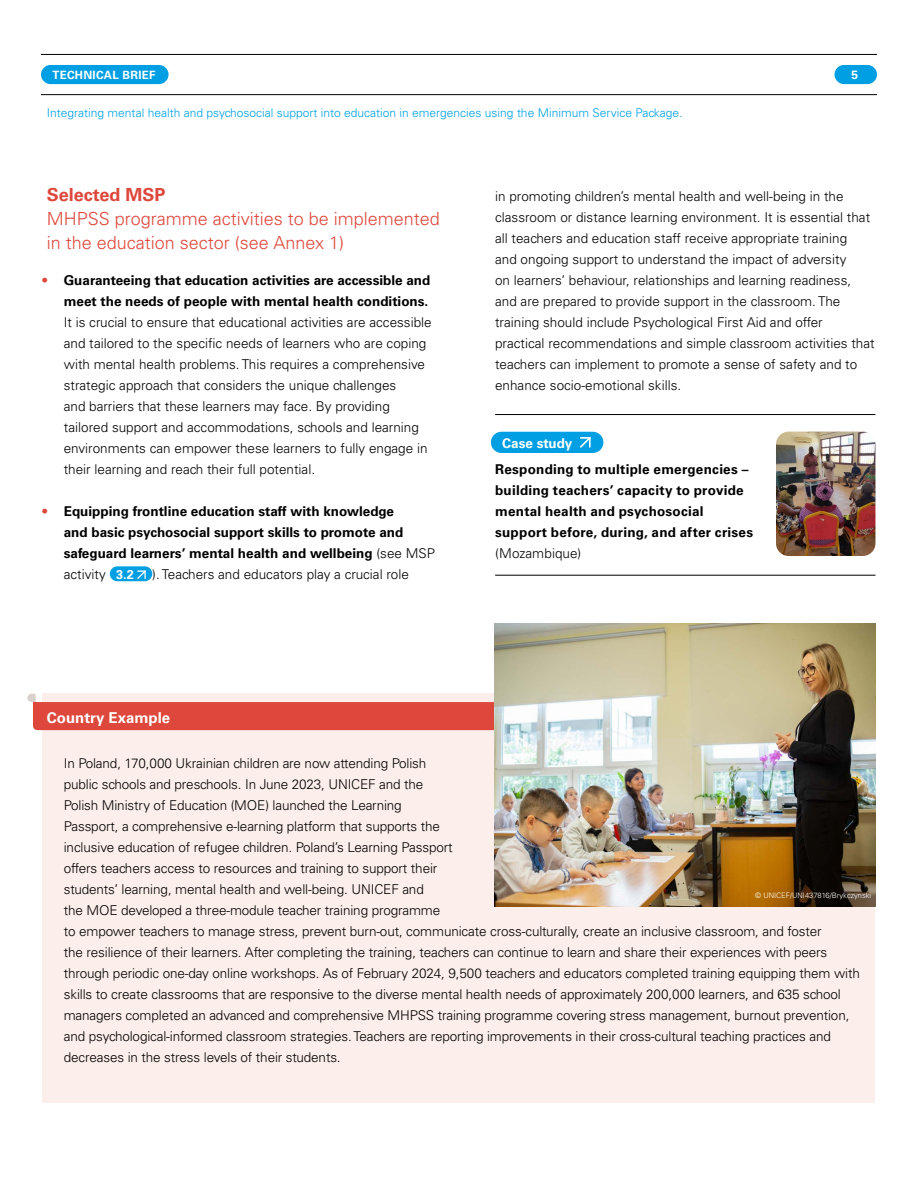
<style>
.page{position:relative;width:918px;height:1188px;background:#fff}
.page>*{position:absolute;margin:0;border:0;box-sizing:border-box;transform-origin:0 0}
.Heading_2{font:300 18px/24px "Univers LT Std";color:#de473b}
.Body_Text{font:700 15px "Univers LT Std";color:#fff}
.Body_Text-2{font:300 13.5px/21px "Univers LT Std";letter-spacing:-.01em;color:#000}
.Body_Text-3{font:700 13.5px/21px "Univers LT Std";color:#000}
.Body_Text-4{font:700 13.5px/21px "Univers LT Std";letter-spacing:.02em;color:#000}
.Body_Text-5{font:700 13.5px "Univers LT Std";color:#fff}
.Body_Text-6{font:700 12.75px "Univers LT Std";color:#fff}
.t1{font:300 12px "Univers LT Std";color:#009fe3}
.t2{font:700 12px "Univers LT Std";color:#fff}
.t3{font:700 11.4px "Univers LT Std";letter-spacing:.025em;color:#fff}
.t4{font:300 7.5px "Univers LT Std";color:#fff}
.s1{font-weight:700}
.s2{font-weight:700;color:#de473b}
.s3{color:#de473b}
.s4{font-weight:300}
</style>
<div class="page">
<hr style="left:41px;top:54px;width:836px;height:1px;background:#000">
<hr style="left:41px;top:94px;width:836px;height:1px;background:#000">
<div style="left:834px;top:65px;width:43px;height:19px;background:#009fe3;border-radius:10px"></div>
<div style="left:41px;top:65px;width:128px;height:19px;background:#009fe3;border-radius:10px"></div>
<div style="left:110px;top:566px;width:42px;height:15px;background:#009fe3;border-radius:7px"></div>
<svg style="left:137px;top:570px;width:9px;height:9px"></svg>
<hr style="left:495px;top:414px;width:380px;height:1px;background:#000">
<hr style="left:495px;top:575px;width:380px;height:1px;background:#000">
<div style="left:491px;top:432px;width:112px;height:21px;background:#009fe3;border-radius:11px"></div>
<svg style="left:580px;top:437px;width:11px;height:11px"></svg>
<div style="left:43px;top:694px;width:832px;height:409px;background:#fcefeb"></div>
<svg style="left:27px;top:694px;width:467px;height:36px"></svg>
<img style="left:494px;top:623px;width:381px;height:283px">
<img style="left:776px;top:432px;width:99px;height:124px">
<p class="t3" style="left:53px;top:68px;width:104px">TECHNICAL BRIEF</p>
<p class="t2" style="left:851px;top:68px;width:8px">5</p>
<p class="t1" style="left:47px;top:105px;width:637px">Integrating mental health and psychosocial support into education in emergencies using the Minimum Service Package.</p>
<p class="Heading_2" style="left:47px;top:183px;width:395px"><span class="s1">Selected MSP<br></span>MHPSS programme activities to be implemented in the education sector (see Annex 1)</p>
<p class="Body_Text-2" style="left:64px;top:270px;width:369px;text-indent:-21px"><span class="s2">•</span> <span class="s1">Guaranteeing that education activities are accessible and meet the needs of people with mental health conditions.<br></span>It is crucial to ensure that educational activities are accessible and tailored to the specific needs of learners who are coping with mental health problems. This requires a comprehensive strategic approach that considers the unique challenges<br>and barriers that these learners may face. By providing tailored support and accommodations, schools and learning environments can empower these learners to fully engage in their learning and reach their full potential.</p>
<p class="Body_Text-3" style="left:64px;top:501px;width:373px;text-indent:-21px"><span class="s3">•</span> Equipping frontline education staff with knowledge<br>and basic psychosocial support skills to promote and safeguard learners’ mental health and wellbeing <span class="s4">(see MSP activity</span></p>
<p class="Body_Text-6" style="left:116px;top:567px;width:19px">3.2</p>
<p class="Body_Text-2" style="left:152px;top:564px;width:258px">). Teachers and educators play a crucial role</p>
<p class="Body_Text" style="left:47px;top:709px;width:125px">Country Example</p>
<p class="Body_Text-2" style="left:495px;top:186px;width:381px">in promoting children’s mental health and well-being in the classroom or distance learning environment. It is essential that all teachers and education staff receive appropriate training<br>and ongoing support to understand the impact of adversity<br>on learners’ behaviour, relationships and learning readiness, and are prepared to provide support in the classroom. The training should include Psychological First Aid and offer practical recommendations and simple classroom activities that teachers can implement to promote a sense of safety and to enhance socio-emotional skills.</p>
<p class="Body_Text-5" style="left:502px;top:435px;width:72px">Case study</p>
<p class="Body_Text-4" style="left:495px;top:459px;width:259px">Responding to multiple emergencies – building teachers’ capacity to provide mental health and psychosocial support before, during, and after crises <span class="s4">(Mozambique)</span></p>
<p class="Body_Text-2" style="left:64px;top:753px;width:798px">In Poland, 170,000 Ukrainian children are now attending Polish<br>public schools and preschools. In June 2023, UNICEF and the<br>Polish Ministry of Education (MOE) launched the Learning<br>Passport, a comprehensive e-learning platform that supports the<br>inclusive education of refugee children. Poland’s Learning Passport<br>offers teachers access to resources and training to support their<br>students’ learning, mental health and well-being. UNICEF and<br>the MOE developed a three-module teacher training programme<br>to empower teachers to manage stress, prevent burn-out, communicate cross-culturally, create an inclusive classroom, and foster<br>the resilience of their learners. After completing the training, teachers can continue to learn and share their experiences with peers through periodic one-day online workshops. As of February 2024, 9,500 teachers and educators completed training equipping them with skills to create classrooms that are responsive to the diverse mental health needs of approximately 200,000 learners, and 635 school managers completed an advanced and comprehensive MHPSS training programme covering stress management, burnout prevention, and psychological-informed classroom strategies. Teachers are reporting improvements in their cross-cultural teaching practices and decreases in the stress levels of their students.</p>
<p class="t4" style="left:755px;top:891px;width:117px">© UNICEF/UNI437816/Brykczynski</p>
</div>
